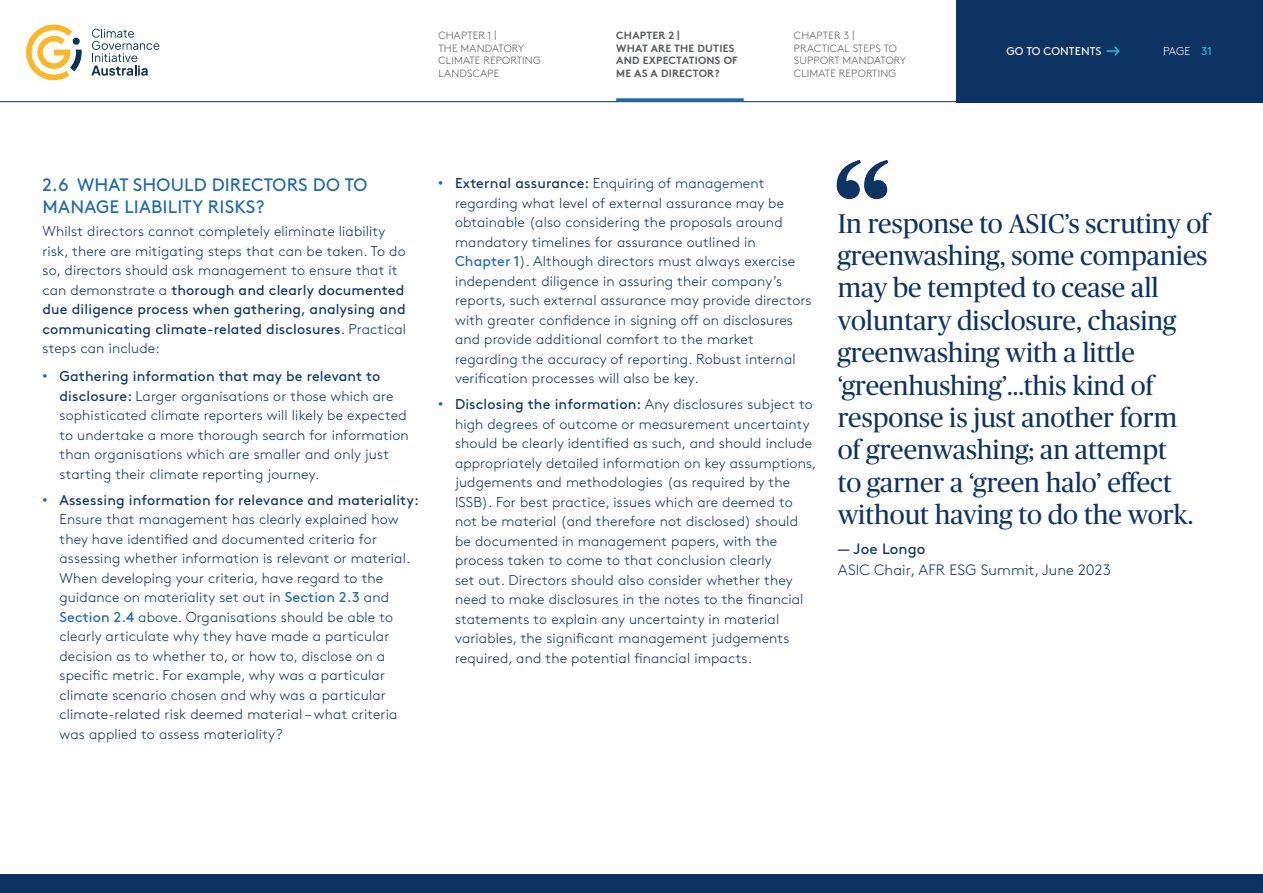
<style>
.page{position:relative;width:1263px;height:893px;background:#fff}
.page>*{position:absolute;margin:0;border:0;box-sizing:border-box;transform-origin:0 0}
.Quote-1_Copy{font:27px/32.4px "Publico Headline";color:#0d3363}
.t1{font:18px/21.6px "Brown Std";letter-spacing:.01em;color:#1d68af}
.Body_Copy{font:300 15px/21px "Brown Std";letter-spacing:.01em;color:#0d3363}
.Body_Copy-2{font:300 14.25px/19.5px "Brown Std";letter-spacing:.01em;color:#0d3363}
.t2{font:11.25px "Brown Std";letter-spacing:.01em;color:#fff}
.t3{font:300 11.25px "Brown Std";color:#fff}
.t4{font:300 10.5px/12.6px "Brown Std";letter-spacing:.02em;color:#58595b}
.t5{font:700 10.5px/12.6px "Brown Std";letter-spacing:.02em;color:#58595b}
.s1{font-weight:400;color:#1abfd5}
.s2{font-weight:400}
.s3{font-family:"Arial";font-weight:400;color:#1d68af}
.s4{font-weight:400;color:#1d68af}
</style>
<div class="page">
<svg style="left:837px;top:160px;width:51px;height:39px"></svg>
<svg style="left:0;top:0;width:957px;height:102px"></svg>
<div style="left:0;top:874px;width:1263px;height:19px;background:#0d3363"></div>
<div style="left:957px;top:0;width:306px;height:102px;background:#0d3363"></div>
<svg style="left:1107px;top:46px;width:13px;height:10px"></svg>
<svg style="left:91px;top:29px;width:68px;height:47px"></svg>
<svg style="left:26px;top:25px;width:56px;height:55px"></svg>
<hr style="left:616px;top:98px;width:128px;height:3px;background:#1d68af">
<p class="t4" style="left:438px;top:29px;width:104px">CHAPTER 1 |<br>THE MANDATORY<br>CLIMATE REPORTING<br>LANDSCAPE</p>
<p class="t5" style="left:616px;top:29px;width:123px">CHAPTER 2 |<br>WHAT ARE THE DUTIES<br>AND EXPECTATIONS OF<br>ME AS A DIRECTOR?</p>
<p class="t4" style="left:794px;top:29px;width:114px">CHAPTER 3 |<br>PRACTICAL STEPS TO<br>SUPPORT MANDATORY<br>CLIMATE REPORTING</p>
<p class="t2" style="left:1006px;top:45px;width:97px">GO TO CONTENTS</p>
<p class="t3" style="left:1163px;top:45px;width:50px">PAGE <span class="s1">31</span></p>
<h2 class="t1" style="left:43px;top:174px;width:326px">2.6 WHAT SHOULD DIRECTORS DO TO<br>MANAGE LIABILITY RISKS?</h2>
<p class="Body_Copy-2" style="left:43px;top:222px;width:365px">Whilst directors cannot completely eliminate liability risk, there are mitigating steps that can be taken. To do so, directors should ask management to ensure that it can demonstrate a <span class="s2">thorough and clearly documented due diligence process when gathering, analysing and communicating climate-related disclosures</span>. Practical steps can include:</p>
<p class="Body_Copy-2" style="left:60px;top:367px;width:351px;text-indent:-17px"><span class="s3">•</span> <span class="s2">Gathering information that may be relevant to disclosure:</span> Larger organisations or those which are sophisticated climate reporters will likely be expected to undertake a more thorough search for information than organisations which are smaller and only just starting their climate reporting journey.</p>
<p class="Body_Copy-2" style="left:60px;top:490px;width:361px;text-indent:-17px"><span class="s3">•</span> <span class="s2">Assessing information for relevance and materiality:<br></span>Ensure that management has clearly explained how they have identified and documented criteria for assessing whether information is relevant or material.<br>When developing your criteria, have regard to the guidance on materiality set out in <span class="s4">Section 2.3</span> and <span class="s4">Section 2.4</span> above. Organisations should be able to clearly articulate why they have made a particular decision as to whether to, or how to, disclose on a specific metric. For example, why was a particular climate scenario chosen and why was a particular climate-related risk deemed material – what criteria was applied to assess materiality?</p>
<p class="Body_Copy-2" style="left:455px;top:174px;width:358px;text-indent:-17px"><span class="s3">•</span> <span class="s2">External assurance:</span> Enquiring of management regarding what level of external assurance may be obtainable (also considering the proposals around mandatory timelines for assurance outlined in <span class="s4">Chapter 1</span>). Although directors must always exercise independent diligence in assuring their company’s reports, such external assurance may provide directors with greater confidence in signing off on disclosures and provide additional comfort to the market regarding the accuracy of reporting. Robust internal verification processes will also be key.</p>
<p class="Body_Copy-2" style="left:455px;top:395px;width:363px;text-indent:-17px"><span class="s3">•</span> <span class="s2">Disclosing the information:</span> Any disclosures subject to high degrees of outcome or measurement uncertainty should be clearly identified as such, and should include appropriately detailed information on key assumptions, judgements and methodologies (as required by the ISSB). For best practice, issues which are deemed to not be material (and therefore not disclosed) should be documented in management papers, with the process taken to come to that conclusion clearly<br>set out. Directors should also consider whether they need to make disclosures in the notes to the financial statements to explain any uncertainty in material variables, the significant management judgements required, and the potential financial impacts.</p>
<p class="Quote-1_Copy" style="left:838px;top:206px;width:373px">In response to ASIC’s scrutiny of greenwashing, some companies may be tempted to cease all voluntary disclosure, chasing greenwashing with a little ‘greenhushing’...this kind of response is just another form<br>of greenwashing; an attempt<br>to garner a ‘green halo’ effect without having to do the work.</p>
<p class="Body_Copy" style="left:838px;top:538px;width:275px"><span class="s2">— Joe Longo<br></span>ASIC Chair, AFR ESG Summit, June 2023</p>
</div>
